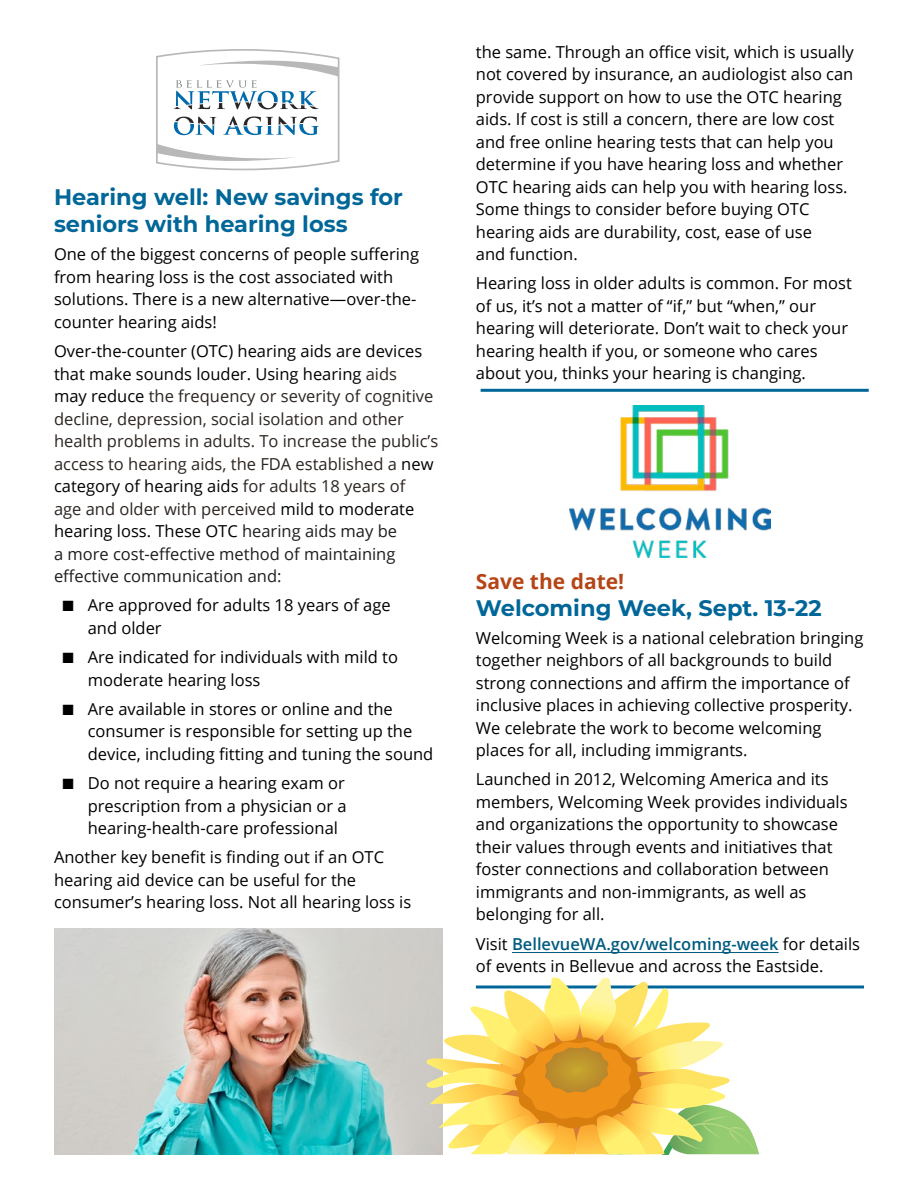
<style>
.page{position:relative;width:918px;height:1188px;background:#fff}
.page>*{position:absolute;margin:0;border:0;box-sizing:border-box;transform-origin:0 0}
.headline{font:700 22.5px/27px "Montserrat";color:#006798}
.Headline_help{font:700 21px "Open Sans";color:#b54516}
.Paragraph_text{font:16.5px/22.5px "Open Sans";color:#000}
.Paragraph_text-2{font:16.5px/22.5px "Open Sans";color:#2c2420}
.s1{color:#000}
.s2{color:#1d1d1d}
.s3{font-weight:600;color:#005b7f}
</style>
<div class="page">
<hr style="left:512px;top:952px;width:267px;height:1px;background:#005b7f">
<svg style="left:156px;top:49px;width:184px;height:122px"></svg>
<img style="left:570px;top:406px;width:200px;height:152px">
<img style="left:54px;top:929px;width:388px;height:225px">
<hr style="left:481px;top:389px;width:388px;height:3px;background:#006798">
<hr style="left:476px;top:986px;width:388px;height:2px;background:#006798">
<svg style="left:426px;top:978px;width:333px;height:176px"></svg>
<h2 class="headline" style="left:54px;top:183px;width:351px">Hearing well: New savings for seniors with hearing loss</h2>
<p class="Paragraph_text" style="left:54px;top:243px;width:367px">One of the biggest concerns of people suffering from hearing loss is the cost associated with solutions. There is a new alternative—over-the&shy;counter hearing aids!</p>
<p class="Paragraph_text-2" style="left:54px;top:339px;width:386px"><span class="s1">Over-the-counter (OTC) hearing aids are devices that make sounds louder. Using hearing</span> aids<br><span class="s1">may reduce</span> the frequency or severity of cognitive decline, depression, social isolation and other health problems in adults. To increase the public’s access to hearing aids, the FDA established a <span class="s1">new category of hearing aids</span> for adults 18 years of<br>age and older with perceived <span class="s1">mild to moderate hearing loss. These OTC</span> <span class="s2">hearing aids may be<br>a more cost-effective method of maintaining effective communication and:</span></p>
<p class="Paragraph_text" style="left:88px;top:594px;width:305px;text-indent:-27px">■ Are approved for adults 18 years of age and older</p>
<p class="Paragraph_text" style="left:88px;top:645px;width:312px;text-indent:-27px">■ Are indicated for individuals with mild to moderate hearing loss</p>
<p class="Paragraph_text" style="left:88px;top:697px;width:347px;text-indent:-27px">■ Are available in stores or online and the consumer is responsible for setting up the device, including fitting and tuning the sound</p>
<p class="Paragraph_text" style="left:88px;top:771px;width:261px;text-indent:-27px">■ Do not require a hearing exam or prescription from a physician or a hearing-health-care professional</p>
<p class="Paragraph_text" style="left:54px;top:846px;width:359px">Another key benefit is finding out if an OTC hearing aid device can be useful for the consumer’s hearing loss. Not all hearing loss is</p>
<p class="Paragraph_text" style="left:476px;top:40px;width:380px">the same. Through an office visit, which is usually not covered by insurance, an audiologist also can provide support on how to use the OTC hearing aids. If cost is still a concern, there are low cost and free online hearing tests that can help you determine if you have hearing loss and whether OTC hearing aids can help you with hearing loss.<br>Some things to consider before buying OTC hearing aids are durability, cost, ease of use<br>and function.</p>
<p class="Paragraph_text" style="left:476px;top:272px;width:377px">Hearing loss in older adults is common. For most of us, it’s not a matter of “if,” but “when,” our hearing will deteriorate. Don’t wait to check your hearing health if you, or someone who cares about you, thinks your hearing is changing.</p>
<p class="Headline_help" style="left:476px;top:566px;width:150px">Save the date!</p>
<h2 class="headline" style="left:476px;top:593px;width:347px">Welcoming Week, Sept. 13-22</h2>
<p class="Paragraph_text" style="left:476px;top:626px;width:389px">Welcoming Week is a national celebration bringing together neighbors of all backgrounds to build strong connections and affirm the importance of inclusive places in achieving collective prosperity.<br>We celebrate the work to become welcoming places for all, including immigrants.</p>
<p class="Paragraph_text" style="left:476px;top:768px;width:373px">Launched in 2012, Welcoming America and its members, Welcoming Week provides individuals and organizations the opportunity to showcase their values through events and initiatives that foster connections and collaboration between immigrants and non-immigrants, as well as belonging for all.</p>
<p class="Paragraph_text" style="left:476px;top:932px;width:386px">Visit <span class="s3">BellevueWA.gov/welcoming-week</span> for details of events in Bellevue and across the Eastside.</p>
</div>
